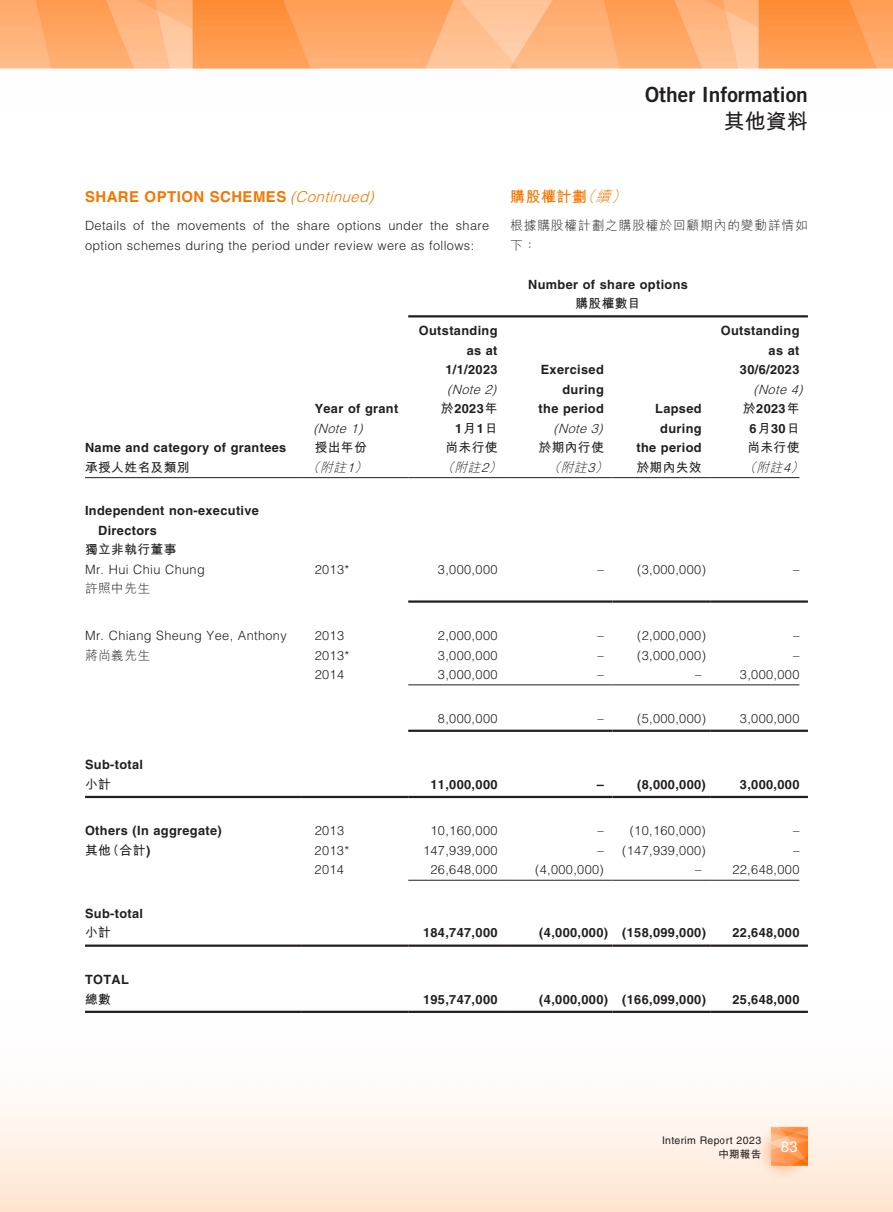
<style>
.page{position:relative;width:893px;height:1212px;background:#fff}
.page>*{position:absolute;margin:0;border:0;box-sizing:border-box;transform-origin:0 0}
.t1{font:21px "Trade Gothic LT Std Bd 2";color:#231f20}
.t2{font:700 21px "M Hei HK";color:#231f20}
.t3{font:700 15px "Helvetica LT Std";letter-spacing:.03em;color:#f47600}
.t4{font:700 15px "M Hei HK";letter-spacing:.03em;color:#f47600}
.t5{font:15px "Helvetica Neue LT Std";color:#fff}
.t6{font:300 12.75px/19.5px "Helvetica LT Std";letter-spacing:.03em;color:#231f20}
.t7{font:700 12.75px/19.5px "Helvetica LT Std";letter-spacing:.03em;color:#231f20;text-align:right}
.t8{font:700 12.75px/19.5px "M Hei HK";letter-spacing:.03em;color:#231f20;text-align:center}
.t9{font:italic 300 12.75px/19.5px "Helvetica LT Std";color:#231f20;text-align:right}
.t10{font:300 12.75px/19.5px "M Hei HK";letter-spacing:.065em;color:#231f20}
.t11{font:10.5px "Helvetica LT Std";letter-spacing:.03em;color:#231f20}
.t12{font:700 10.5px "M Hei HK";color:#231f20}
.s1{font-weight:300;font-style:italic}
.s2{font-family:"Helvetica LT Std";font-weight:300;font-style:italic}
.s3{font-family:"M Hei HK";font-weight:700;font-style:normal}
.s4{font-weight:700;font-style:normal}
.s5{font-family:"M Hei HK"}
.s6{font-family:"Helvetica LT Std"}
</style>
<div class="page">
<img style="left:0;top:0;width:893px;height:1212px">
<img style="left:723px;top:1127px;width:85px;height:61px">
<hr style="left:408px;top:315px;width:400px;height:2px;background:#231f20">
<hr style="left:85px;top:477px;width:217px;height:1px;background:#231f20">
<hr style="left:302px;top:477px;width:106px;height:1px;background:#231f20">
<hr style="left:408px;top:477px;width:98px;height:1px;background:#231f20">
<hr style="left:506px;top:477px;width:106px;height:1px;background:#231f20">
<hr style="left:612px;top:477px;width:98px;height:1px;background:#231f20">
<hr style="left:710px;top:477px;width:89px;height:1px;background:#231f20">
<hr style="left:408px;top:600px;width:98px;height:3px;background:#231f20">
<hr style="left:506px;top:600px;width:106px;height:3px;background:#231f20">
<hr style="left:612px;top:600px;width:98px;height:3px;background:#231f20">
<hr style="left:710px;top:600px;width:98px;height:3px;background:#231f20">
<hr style="left:408px;top:684px;width:98px;height:1px;background:#231f20">
<hr style="left:506px;top:684px;width:106px;height:1px;background:#231f20">
<hr style="left:612px;top:684px;width:98px;height:1px;background:#231f20">
<hr style="left:710px;top:684px;width:89px;height:1px;background:#231f20">
<hr style="left:408px;top:730px;width:98px;height:2px;background:#231f20">
<hr style="left:506px;top:730px;width:106px;height:2px;background:#231f20">
<hr style="left:612px;top:730px;width:98px;height:2px;background:#231f20">
<hr style="left:710px;top:730px;width:98px;height:2px;background:#231f20">
<hr style="left:85px;top:796px;width:217px;height:2px;background:#231f20">
<hr style="left:302px;top:796px;width:106px;height:2px;background:#231f20">
<hr style="left:408px;top:796px;width:98px;height:2px;background:#231f20">
<hr style="left:506px;top:796px;width:106px;height:2px;background:#231f20">
<hr style="left:612px;top:796px;width:98px;height:2px;background:#231f20">
<hr style="left:710px;top:796px;width:98px;height:2px;background:#231f20">
<hr style="left:408px;top:880px;width:98px;height:1px;background:#231f20">
<hr style="left:506px;top:880px;width:106px;height:1px;background:#231f20">
<hr style="left:612px;top:880px;width:98px;height:1px;background:#231f20">
<hr style="left:710px;top:880px;width:89px;height:1px;background:#231f20">
<hr style="left:85px;top:944px;width:217px;height:3px;background:#231f20">
<hr style="left:302px;top:944px;width:106px;height:3px;background:#231f20">
<hr style="left:408px;top:944px;width:98px;height:3px;background:#231f20">
<hr style="left:506px;top:944px;width:106px;height:3px;background:#231f20">
<hr style="left:612px;top:944px;width:98px;height:3px;background:#231f20">
<hr style="left:710px;top:944px;width:98px;height:3px;background:#231f20">
<hr style="left:85px;top:1011px;width:217px;height:2px;background:#231f20">
<hr style="left:302px;top:1011px;width:106px;height:2px;background:#231f20">
<hr style="left:408px;top:1011px;width:98px;height:2px;background:#231f20">
<hr style="left:506px;top:1011px;width:106px;height:2px;background:#231f20">
<hr style="left:612px;top:1011px;width:98px;height:2px;background:#231f20">
<hr style="left:710px;top:1011px;width:98px;height:2px;background:#231f20">
<h1 class="t1" style="left:645px;top:82px;width:164px">Other Information</h1>
<h1 class="t2" style="left:724px;top:106px;width:86px">其他資料</h1>
<p class="t3" style="left:85px;top:188px;width:295px">SHARE OPTION SCHEMES <span class="s1">(Continued)</span></p>
<p class="t6" style="left:85px;top:216px;width:406px">Details of the movements of the share options under the share option schemes during the period under review were as follows:</p>
<p class="t7" style="left:85px;top:438px;width:203px">Name and category of grantees</p>
<p class="t8" style="left:85px;top:456px;width:106px">承授人姓名及類別</p>
<p class="t7" style="left:315px;top:399px;width:85px">Year of grant</p>
<p class="t9" style="left:313px;top:418px;width:55px">(Note 1)</p>
<p class="t8" style="left:307px;top:437px;width:65px">授出年份<span class="s1">（附註</span><span class="s2">1</span><span class="s1">）</span></p>
<p class="t7" style="left:419px;top:321px;width:80px">Outstanding as at<br>1/1/2023</p>
<p class="t9" style="left:441px;top:379px;width:61px">(Note 2)<span class="s3">於</span><span class="s4">2023</span><span class="s3">年<br></span><span class="s4">1</span><span class="s3">月</span><span class="s4">1</span><span class="s3">日</span></p>
<p class="t8" style="left:441px;top:437px;width:65px">尚未行使<span class="s1">（附註</span><span class="s2">2</span><span class="s1">）</span></p>
<p class="t4" style="left:510px;top:186px;width:121px">購股權計劃<span class="s1">（續）</span></p>
<p class="t10" style="left:510px;top:216px;width:299px">根據購股權計劃之購股權於回顧期內的變動詳情如下：</p>
<p class="t7" style="left:528px;top:274px;width:161px">Number of share options</p>
<p class="t8" style="left:575px;top:293px;width:67px">購股權數目</p>
<p class="t7" style="left:539px;top:360px;width:67px">Exercised during<br>the period</p>
<p class="t9" style="left:554px;top:418px;width:55px">(Note 3)</p>
<p class="t8" style="left:548px;top:437px;width:65px;text-align:left;text-indent:-9px">於期內行使<span class="s1">（附註</span><span class="s2">3</span><span class="s1">）</span></p>
<p class="t7" style="left:636px;top:399px;width:67px">Lapsed during<br>the period</p>
<p class="t8" style="left:636px;top:456px;width:67px">於期內失效</p>
<p class="t7" style="left:721px;top:321px;width:80px">Outstanding as at<br>30/6/2023</p>
<p class="t9" style="left:753px;top:379px;width:55px">(Note 4)</p>
<p class="t7" style="left:743px;top:399px;width:58px"><span class="s5">於</span>2023<span class="s5">年</span></p>
<p class="t7" style="left:750px;top:418px;width:51px">6<span class="s5">月</span>30<span class="s5">日</span></p>
<p class="t8" style="left:743px;top:437px;width:65px">尚未行使<span class="s1">（附註</span><span class="s2">4</span><span class="s1">）</span></p>
<p class="t7" style="left:98px;top:501px;width:162px;text-align:left;text-indent:-13px">Independent non-executive<br>Directors</p>
<p class="t8" style="left:85px;top:539px;width:93px">獨立非執行董事</p>
<p class="t6" style="left:85px;top:559px;width:121px">Mr. Hui Chiu Chung</p>
<p class="t10" style="left:85px;top:579px;width:67px">許照中先生</p>
<p class="t6" style="left:315px;top:559px;width:36px">2013*</p>
<p class="t6" style="left:438px;top:559px;width:61px">3,000,000</p>
<p class="t6" style="left:597px;top:559px;width:8px">–</p>
<p class="t6" style="left:637px;top:559px;width:70px">(3,000,000)</p>
<p class="t6" style="left:793px;top:559px;width:8px">–</p>
<p class="t6" style="left:85px;top:626px;width:203px">Mr. Chiang Sheung Yee, Anthony</p>
<p class="t6" style="left:315px;top:626px;width:31px">2013</p>
<p class="t6" style="left:438px;top:626px;width:61px">2,000,000</p>
<p class="t6" style="left:597px;top:626px;width:8px">–</p>
<p class="t6" style="left:637px;top:626px;width:70px">(2,000,000)</p>
<p class="t6" style="left:793px;top:626px;width:8px">–</p>
<p class="t10" style="left:85px;top:645px;width:67px">蔣尚義先生</p>
<p class="t6" style="left:315px;top:645px;width:36px">2013*</p>
<p class="t6" style="left:438px;top:645px;width:61px">3,000,000</p>
<p class="t6" style="left:597px;top:645px;width:8px">–</p>
<p class="t6" style="left:637px;top:645px;width:70px">(3,000,000)</p>
<p class="t6" style="left:793px;top:645px;width:8px">–</p>
<p class="t6" style="left:315px;top:665px;width:31px">2014</p>
<p class="t6" style="left:438px;top:665px;width:61px">3,000,000</p>
<p class="t6" style="left:597px;top:665px;width:8px">–</p>
<p class="t6" style="left:695px;top:665px;width:8px">–</p>
<p class="t6" style="left:740px;top:665px;width:61px">3,000,000</p>
<p class="t6" style="left:438px;top:708px;width:61px">8,000,000</p>
<p class="t6" style="left:597px;top:708px;width:8px">–</p>
<p class="t6" style="left:637px;top:708px;width:70px">(5,000,000)</p>
<p class="t6" style="left:740px;top:708px;width:61px">3,000,000</p>
<p class="t7" style="left:85px;top:755px;width:60px">Sub-total</p>
<p class="t8" style="left:85px;top:773px;width:27px">小計</p>
<p class="t7" style="left:430px;top:774px;width:69px">11,000,000</p>
<p class="t7" style="left:597px;top:774px;width:9px">–</p>
<p class="t7" style="left:637px;top:774px;width:70px">(8,000,000)</p>
<p class="t7" style="left:740px;top:774px;width:61px">3,000,000</p>
<p class="t7" style="left:85px;top:821px;width:138px">Others (In aggregate)</p>
<p class="t6" style="left:315px;top:821px;width:31px">2013</p>
<p class="t6" style="left:430px;top:821px;width:69px">10,160,000</p>
<p class="t6" style="left:597px;top:821px;width:110px">– (10,160,000)</p>
<p class="t6" style="left:793px;top:821px;width:8px">–</p>
<p class="t8" style="left:85px;top:839px;width:67px">其他（合計<span class="s6">)</span></p>
<p class="t6" style="left:315px;top:840px;width:36px">2013*</p>
<p class="t6" style="left:423px;top:840px;width:76px">147,939,000</p>
<p class="t6" style="left:597px;top:840px;width:110px">– (147,939,000)</p>
<p class="t6" style="left:793px;top:840px;width:8px">–</p>
<p class="t6" style="left:315px;top:860px;width:31px">2014</p>
<p class="t6" style="left:430px;top:860px;width:69px">26,648,000</p>
<p class="t6" style="left:535px;top:860px;width:70px">(4,000,000)</p>
<p class="t6" style="left:695px;top:860px;width:8px">–</p>
<p class="t6" style="left:732px;top:860px;width:69px">22,648,000</p>
<p class="t7" style="left:85px;top:903px;width:60px">Sub-total</p>
<p class="t8" style="left:85px;top:922px;width:27px">小計</p>
<p class="t7" style="left:423px;top:923px;width:76px">184,747,000</p>
<p class="t7" style="left:539px;top:923px;width:168px">(4,000,000) (158,099,000)</p>
<p class="t7" style="left:732px;top:923px;width:69px">22,648,000</p>
<p class="t7" style="left:85px;top:970px;width:45px">TOTAL</p>
<p class="t8" style="left:85px;top:988px;width:27px">總數</p>
<p class="t7" style="left:423px;top:989px;width:76px">195,747,000</p>
<p class="t7" style="left:539px;top:989px;width:168px">(4,000,000) (166,099,000)</p>
<p class="t7" style="left:732px;top:989px;width:69px">25,648,000</p>
<p class="t11" style="left:662px;top:1134px;width:101px">Interim Report 2023</p>
<p class="t12" style="left:718px;top:1146px;width:44px">中期報告</p>
<p class="t5" style="left:781px;top:1137px;width:19px">83</p>
</div>
